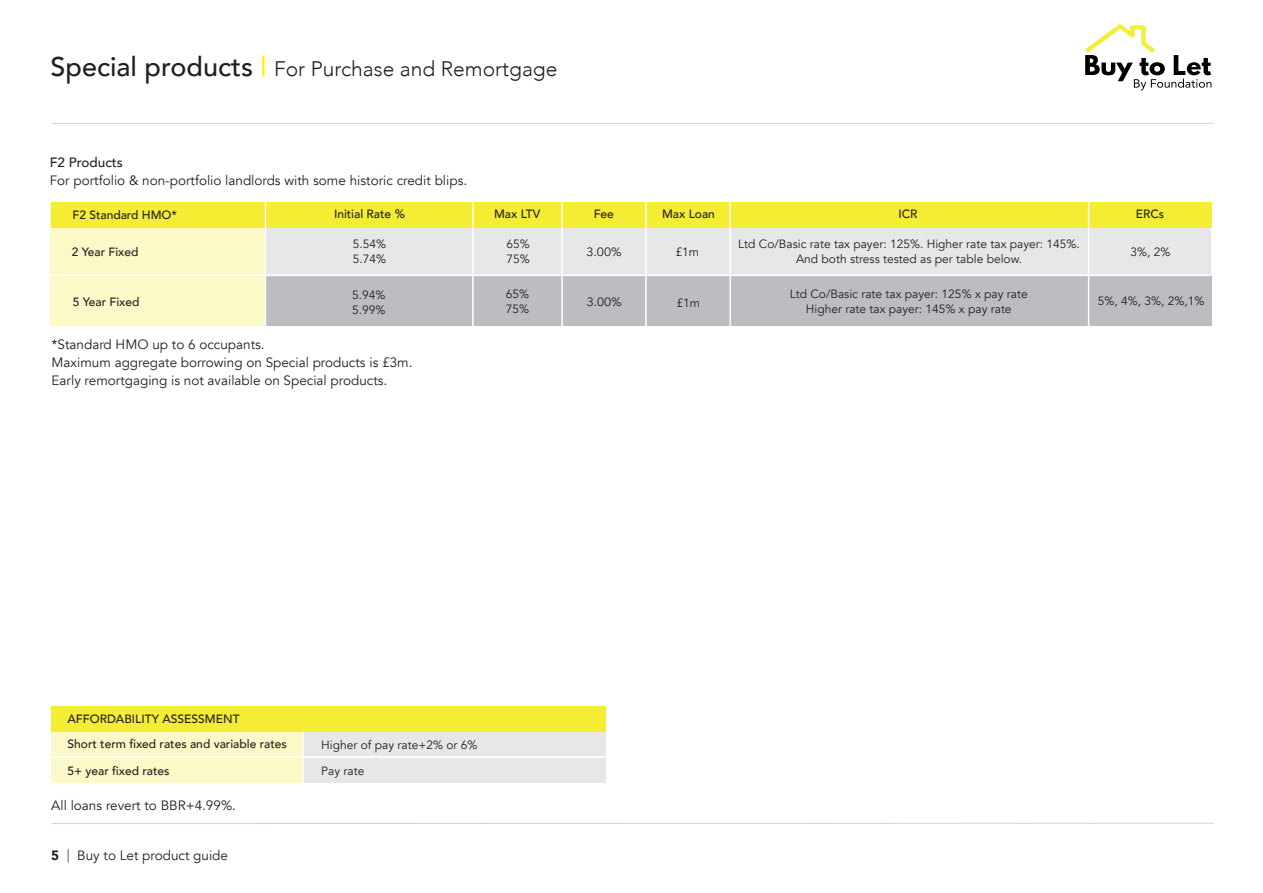
<style>
.page{position:relative;width:1263px;height:893px;background:#fff}
.page>*{position:absolute;margin:0;border:0;box-sizing:border-box;transform-origin:0 0}
.t1{font:300 21px "Avenir";color:#231f20}
.t2{font:13.5px "Avenir";color:#231f20}
.t3{font:500 13.5px "Avenir";color:#231f20}
.t4{font:12px/15px "Avenir";color:#231f20;text-align:center}
.t5{font:500 12px "Avenir";color:#231f20}
.t6{font:12px "Avenir";color:#231f20;scale:1.05 1}
.s1{font-weight:500;font-size:27px}
.s2{font-weight:500;font-size:27px;color:#fff101}
.s3{font-weight:900}
.s4{font-weight:300}
</style>
<div class="page">
<svg style="left:1085px;top:24px;width:126px;height:66px"></svg>
<hr style="left:52px;top:123px;width:1161px;height:1px;background:#d1d2d4">
<hr style="left:52px;top:823px;width:1161px;height:1px;background:#d1d2d4">
<div style="left:303px;top:732px;width:303px;height:51px;background:#e6e7e9"></div>
<div style="left:51px;top:731px;width:252px;height:52px;background:#fbf9c8"></div>
<div style="left:51px;top:706px;width:554px;height:26px;background:#f4ed33"></div>
<hr style="left:50px;top:756px;width:557px;height:2px;background:#fff">
<hr style="left:302px;top:732px;width:2px;height:53px;background:#fff">
<div style="left:265px;top:204px;width:946px;height:122px;background:#e6e7e9"></div>
<div style="left:266px;top:276px;width:945px;height:50px;background:#bcbdc0"></div>
<div style="left:51px;top:204px;width:214px;height:122px;background:#fbf9c8"></div>
<div style="left:51px;top:202px;width:1161px;height:25px;background:#f4ed33"></div>
<hr style="left:1088px;top:197px;width:1px;height:130px;background:#fff">
<hr style="left:48px;top:275px;width:1163px;height:1px;background:#fff">
<hr style="left:265px;top:198px;width:1px;height:130px;background:#fff">
<hr style="left:729px;top:196px;width:2px;height:134px;background:#fff">
<hr style="left:472px;top:196px;width:2px;height:134px;background:#fff">
<hr style="left:561px;top:196px;width:2px;height:134px;background:#fff">
<hr style="left:645px;top:198px;width:2px;height:132px;background:#fff">
<p class="t1" style="left:51px;top:56px;width:508px"><span class="s1">Special products</span> <span class="s2">|</span> For Purchase and Remortgage</p>
<p class="t3" style="left:50px;top:151px;width:75px">F2 Products</p>
<p class="t2" style="left:50px;top:172px;width:419px">For portfolio &amp; non-portfolio landlords with some historic credit blips.</p>
<p class="t5" style="left:72px;top:204px;width:106px">F2 Standard HMO*</p>
<p class="t5" style="left:334px;top:204px;width:72px">Initial Rate %</p>
<p class="t5" style="left:494px;top:204px;width:48px">Max LTV</p>
<p class="t5" style="left:594px;top:204px;width:22px">Fee</p>
<p class="t5" style="left:662px;top:204px;width:54px">Max Loan</p>
<p class="t5" style="left:898px;top:204px;width:21px">ICR</p>
<p class="t5" style="left:1136px;top:204px;width:30px">ERCs</p>
<p class="t4" style="left:738px;top:236px;width:343px">Ltd Co/Basic rate tax payer: 125%. Higher rate tax payer: 145%.<br>And both stress tested as per table below.</p>
<p class="t4" style="left:506px;top:237px;width:25px">65%</p>
<p class="t4" style="left:506px;top:252px;width:25px">75%</p>
<p class="t4" style="left:353px;top:237px;width:35px">5.54%</p>
<p class="t4" style="left:353px;top:252px;width:35px">5.74%</p>
<p class="t5" style="left:72px;top:241px;width:68px">2 Year Fixed</p>
<p class="t4" style="left:1130px;top:244px;width:42px">3%, 2%</p>
<p class="t6" style="left:586px;top:245px;width:35px">3.00%</p>
<p class="t4" style="left:676px;top:244px;width:25px">£1m</p>
<p class="t5" style="left:73px;top:291px;width:68px">5 Year Fixed</p>
<p class="t4" style="left:790px;top:287px;width:239px">Ltd Co/Basic rate tax payer: 125% x pay rate</p>
<p class="t4" style="left:806px;top:302px;width:207px">Higher rate tax payer: 145% x pay rate</p>
<p class="t4" style="left:506px;top:287px;width:25px">65%</p>
<p class="t4" style="left:506px;top:302px;width:25px">75%</p>
<p class="t4" style="left:352px;top:288px;width:35px">5.94%</p>
<p class="t4" style="left:352px;top:303px;width:35px">5.99%</p>
<p class="t6" style="left:587px;top:295px;width:35px">3.00%</p>
<p class="t4" style="left:676px;top:295px;width:25px">£1m</p>
<p class="t4" style="left:1098px;top:294px;width:108px">5%, 4%, 3%, 2%,1%</p>
<p class="t2" style="left:52px;top:336px;width:215px">*Standard HMO up to 6 occupants.</p>
<p class="t2" style="left:52px;top:354px;width:362px">Maximum aggregate borrowing on Special products is £3m.</p>
<p class="t2" style="left:52px;top:372px;width:337px">Early remortgaging is not available on Special products.</p>
<p class="t5" style="left:68px;top:709px;width:174px">AFFORDABILITY ASSESSMENT</p>
<p class="t5" style="left:68px;top:734px;width:221px">Short term fixed rates and variable rates</p>
<p class="t4" style="left:321px;top:737px;width:158px">Higher of pay rate+2% or 6%</p>
<p class="t5" style="left:68px;top:761px;width:104px">5+ year fixed rates</p>
<p class="t4" style="left:321px;top:763px;width:45px">Pay rate</p>
<p class="t2" style="left:51px;top:797px;width:186px">All loans revert to BBR+4.99%.</p>
<p class="t2" style="left:51px;top:848px;width:178px"><span class="s3">5</span> <span class="s4">|</span> Buy to Let product guide</p>
</div>
